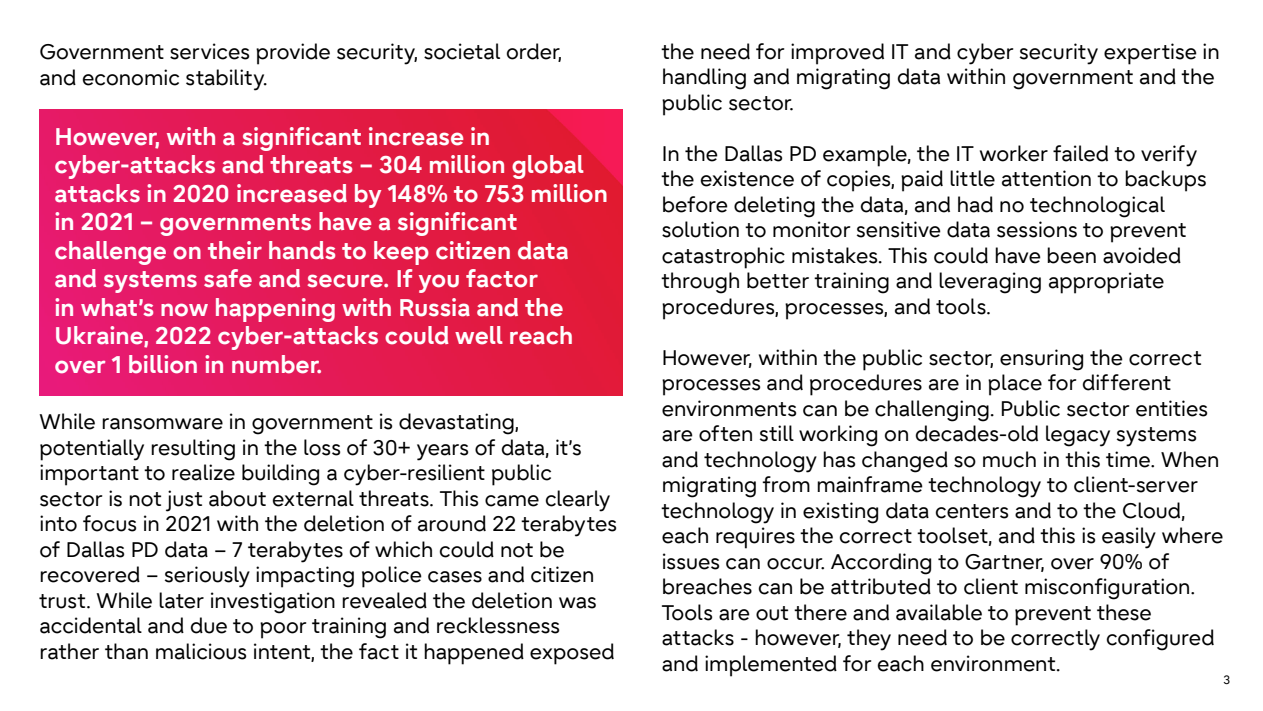
<style>
.page{position:relative;width:1263px;height:711px;background:#fff}
.page>*{position:absolute;margin:0;border:0;box-sizing:border-box;transform-origin:0 0}
.t1{font:700 24px/28.5px "Fujitsu Infinity Pro";color:#fff}
.t2{font:21px/25.5px "Fujitsu Infinity Pro";color:#000}
.t3{font:12px "Fujitsu Infinity Pro";color:#000}
</style>
<div class="page">
<img style="left:39px;top:109px;width:584px;height:286px">
<p class="t2" style="left:39px;top:39px;width:524px">Government services provide security, societal order, and economic stability.</p>
<p class="t2" style="left:662px;top:39px;width:560px">the need for improved IT and cyber security expertise in handling and migrating data within government and the public sector.</p>
<p class="t2" style="left:662px;top:141px;width:546px">In the Dallas PD example, the IT worker failed to verify the existence of copies, paid little attention to backups before deleting the data, and had no technological solution to monitor sensitive data sessions to prevent catastrophic mistakes. This could have been avoided through better training and leveraging appropriate procedures, processes, and tools.</p>
<p class="t2" style="left:662px;top:344px;width:563px">However, within the public sector, ensuring the correct processes and procedures are in place for dif ferent environments can be challenging. Public sector entities are often still working on decades-old legacy systems and technology has changed so much in this time. When migrating from mainframe technology to client-server technology in existing data centers and to the Cloud, each requires the correct toolset, and this is easily where issues can occur. According to Gartner, over 90% of breaches can be attributed to client misconfiguration.<br>Tools are out there and available to prevent these attacks - however, they need to be correctly configured and implemented for each environment.</p>
<p class="t1" style="left:55px;top:122px;width:555px">However, with a significant increase in cyber-attacks and threats – 304 million global attacks in 2020 increased by 148% to 753 million in 2021 – governments have a significant challenge on their hands to keep citizen data and systems safe and secure. If you factor<br>in what’s now happening with Russia and the Ukraine, 2022 cyber-attacks could well reach over 1 billion in number.</p>
<p class="t2" style="left:39px;top:409px;width:579px">While ransomware in government is devastating, potentially resulting in the loss of 30+ years of data, it’s important to realize building a cyber-resilient public sector is not just about external threats. This came clearly into focus in 2021 with the deletion of around 22 terabytes of Dallas PD data – 7 terabytes of which could not be recovered – seriously impacting police cases and citizen trust. While later investigation revealed the deletion was accidental and due to poor training and recklessness rather than malicious intent, the fact it happened exposed</p>
<p class="t3" style="left:1223px;top:672px;width:8px">3</p>
</div>
